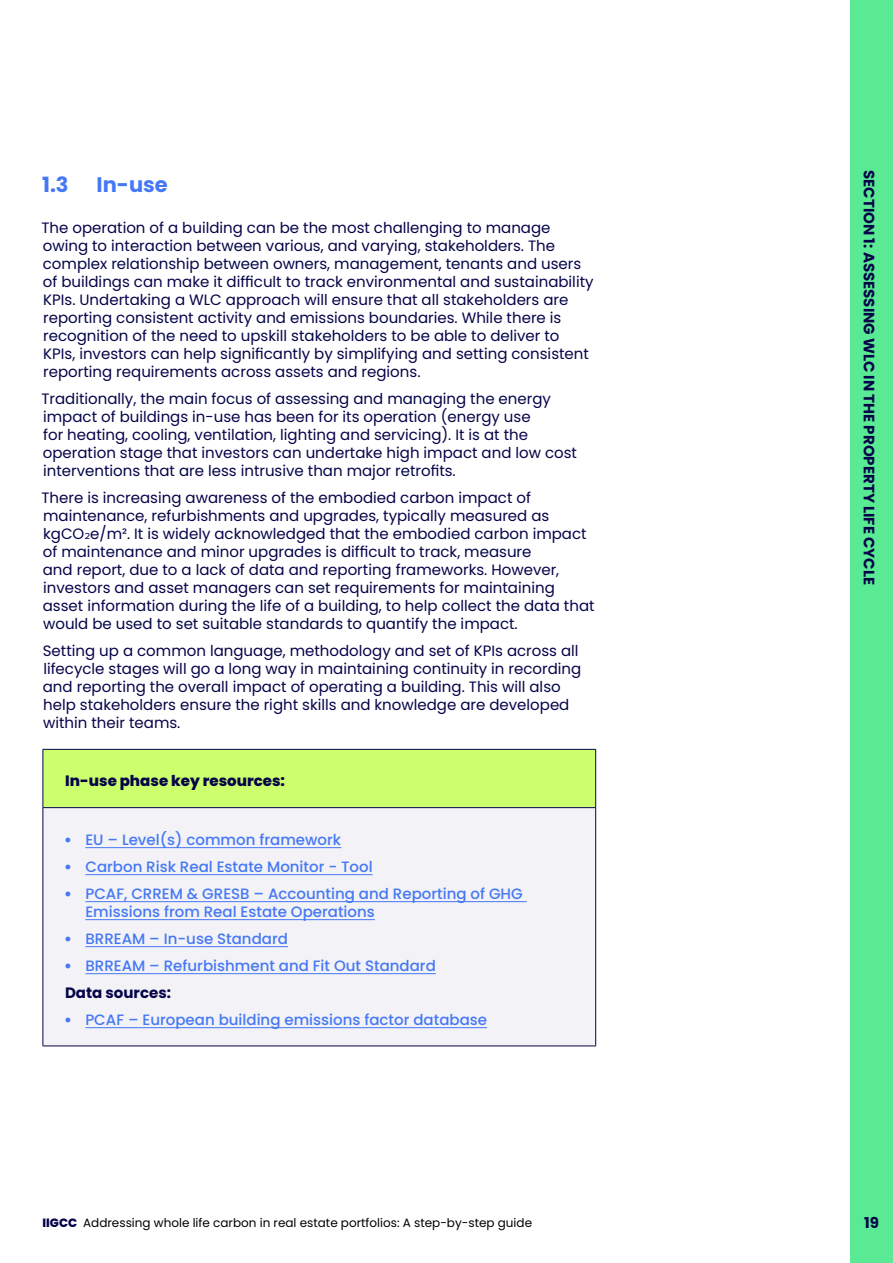
<style>
.page{position:relative;width:893px;height:1263px;background:#fff}
.page>*{position:absolute;margin:0;border:0;box-sizing:border-box;transform-origin:0 0}
.t1{font:700 21px "Poppins";color:#4578f5}
.t2{font:15px/18px "Poppins";color:#050449}
.t3{font:500 15px/18px "Poppins";color:#4578f5}
.t4{font:700 15px "Poppins";color:#050449}
.t5{font:800 15px "Poppins";color:#050449}
.t6{font:12px "Poppins";color:#000}
.s1{font-family:"Proxima Nova"}
.s2{font-weight:800}
.s3{font-weight:700;color:#050449}
.s4{font-weight:800;color:#050449}
</style>
<div class="page">
<div style="left:43px;top:749px;width:553px;height:59px;background:#ccff6c"></div>
<div style="left:43px;top:808px;width:553px;height:238px;background:#f3f2f6"></div>
<hr style="left:43px;top:749px;width:553px;height:1px;background:#050449">
<hr style="left:43px;top:750px;width:1px;height:57px;background:#050449">
<hr style="left:595px;top:750px;width:1px;height:57px;background:#050449">
<hr style="left:43px;top:807px;width:553px;height:1px;background:#050449">
<hr style="left:43px;top:808px;width:1px;height:237px;background:#050449">
<hr style="left:595px;top:808px;width:1px;height:237px;background:#050449">
<hr style="left:43px;top:1045px;width:553px;height:1px;background:#050449">
<hr style="left:85px;top:847px;width:256px;height:1px;background:#4578f5">
<hr style="left:85px;top:874px;width:288px;height:1px;background:#4578f5">
<hr style="left:85px;top:901px;width:442px;height:1px;background:#4578f5">
<hr style="left:85px;top:919px;width:290px;height:1px;background:#4578f5">
<hr style="left:85px;top:946px;width:203px;height:1px;background:#4578f5">
<hr style="left:85px;top:973px;width:351px;height:1px;background:#4578f5">
<hr style="left:85px;top:1027px;width:402px;height:1px;background:#4578f5">
<div style="left:850px;top:0;width:43px;height:1263px;background:#59ea93"></div>
<h1 class="t1" style="left:42px;top:173px;width:28px">1.3</h1>
<h1 class="t1" style="left:97px;top:173px;width:73px">In-use</h1>
<p class="t2" style="left:41px;top:218px;width:554px">The operation of a building can be the most challenging to manage owing to interaction between various, and varying, stakeholders. The complex relationship between owners, management, tenants and users of buildings can make it difficult to track environmental and sustainability KPIs. Undertaking a WLC approach will ensure that all stakeholders are reporting consistent activity and emissions boundaries. While there is recognition of the need to upskill stakeholders to be able to deliver to KPIs, investors can help significantly by simplifying and setting consistent reporting requirements across assets and regions.</p>
<p class="t2" style="left:41px;top:389px;width:537px">Traditionally, the main focus of assessing and managing the energy impact of buildings in-use has been for its operation (energy use<br>for heating, cooling, ventilation, lighting and servicing). It is at the operation stage that investors can undertake high impact and low cost interventions that are less intrusive than major retrofits.</p>
<p class="t2" style="left:41px;top:488px;width:555px">There is increasing awareness of the embodied carbon impact of maintenance, refurbishments and upgrades, typically measured as kgCO<span class="s1">2</span>e/m². It is widely acknowledged that the embodied carbon impact of maintenance and minor upgrades is difficult to track, measure<br>and report, due to a lack of data and reporting frameworks. However, investors and asset managers can set requirements for maintaining asset information during the life of a building, to help collect the data that would be used to set suitable standards to quantify the impact.</p>
<p class="t2" style="left:43px;top:641px;width:540px">Setting up a common language, methodology and set of KPIs across all lifecycle stages will go a long way in maintaining continuity in recording and reporting the overall impact of operating a building. This will also help stakeholders ensure the right skills and knowledge are developed within their teams.</p>
<p class="t5" style="left:65px;top:772px;width:221px">In-use phase key resources:</p>
<p class="t3" style="left:64px;top:830px;width:279px"><span class="s2">•</span> EU – Level(s) common framework</p>
<p class="t3" style="left:64px;top:857px;width:310px"><span class="s2">•</span> Carbon Risk Real Estate Monitor - Tool</p>
<p class="t3" style="left:85px;top:884px;width:439px;text-indent:-21px"><span class="s2">•</span> PCAF, CRREM &amp; GRESB – Accounting and Reporting of GHG<br>Emissions from Real Estate Operations</p>
<p class="t3" style="left:64px;top:929px;width:225px"><span class="s2">•</span> BRREAM – In-use Standard</p>
<p class="t3" style="left:64px;top:952px;width:373px;line-height:27px"><span class="s2">•</span> BRREAM – Refurbishment and Fit Out Standard<br><span class="s3">Data sources:</span></p>
<p class="t3" style="left:64px;top:1010px;width:424px"><span class="s2">•</span> PCAF – European building emissions factor database</p>
<p class="t4" style="left:878px;top:170px;width:416px;rotate:90deg">SECTION 1: ASSESSING WLC IN THE PROPERTY LIFE CYCLE</p>
<p class="t6" style="left:43px;top:1215px;width:491px"><span class="s4">IIGCC</span> Addressing whole life carbon in real estate portfolios: A step-by-step guide</p>
<p class="t4" style="left:864px;top:1214px;width:16px">19</p>
</div>
